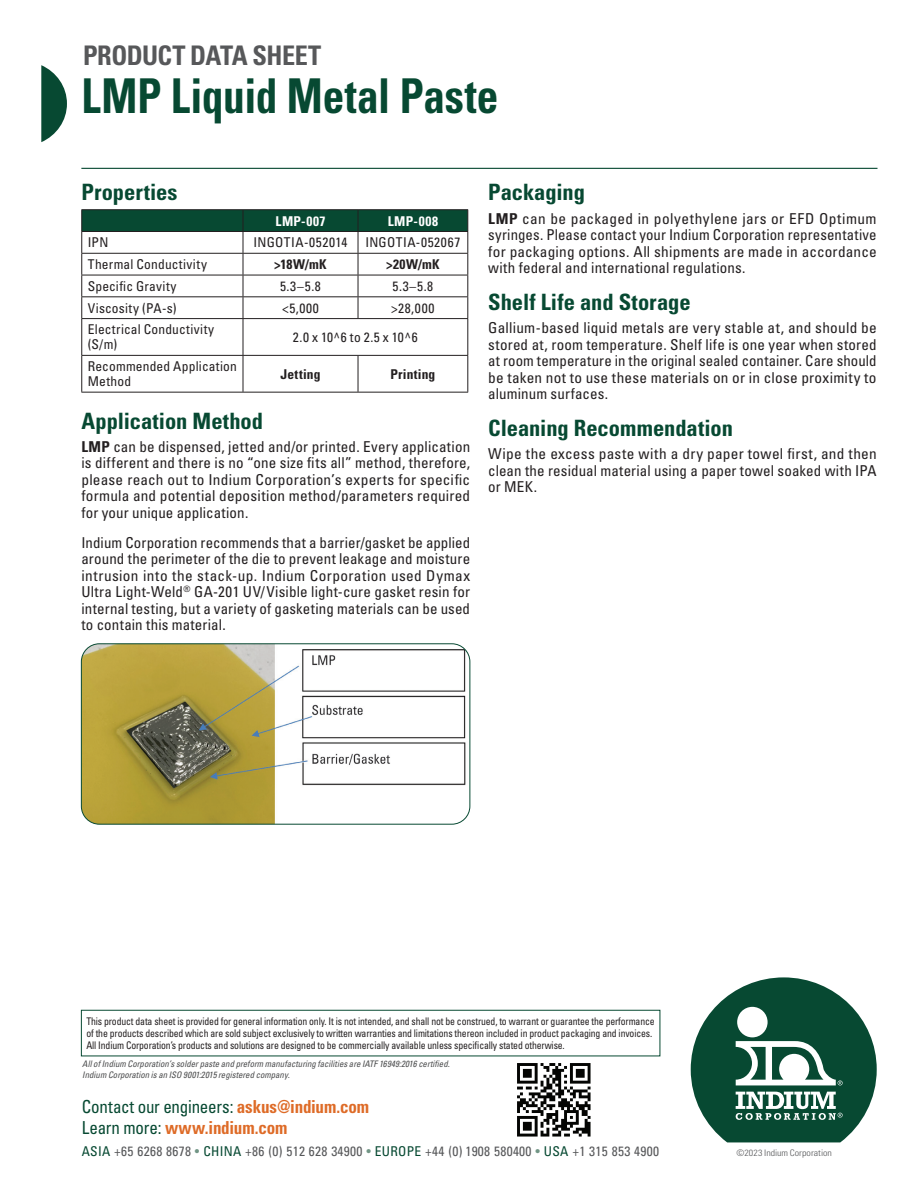
<style>
.page{position:relative;width:918px;height:1188px;background:#fff}
.page>*{position:absolute;margin:0;border:0;box-sizing:border-box;transform-origin:0 0}
.t1{font:700 condensed 48px "Univers LT Std";color:#074932;scale:.9 1}
.t2{font:700 condensed 27px "Univers LT Std";letter-spacing:-.02em;color:#57585a}
.t3{font:700 condensed 22.5px "Univers LT Std";color:#074932}
.t4{font:condensed 17.85px "Univers LT Std";letter-spacing:-.015em;color:#074932;scale:.95 1}
.t5{font:700 condensed 17.85px "Univers LT Std";letter-spacing:-.01em;color:#de6b27;scale:.95 1}
.t6{font:condensed 15px/16.5px "Univers LT Std";letter-spacing:.01em;color:#231f20;text-align:justify}
.t7{font:condensed 13.5px/15px "Univers LT Std";letter-spacing:.02em;color:#231f20}
.t8{font:condensed 13.5px "Univers LT Std";letter-spacing:.02em;color:#57585a}
.t9{font:700 condensed 13.5px "Univers LT Std";letter-spacing:.02em;color:#231f20}
.t10{font:700 condensed 13.5px "Univers LT Std";letter-spacing:.04em;color:#fff}
.t11{font:condensed 13.5px "Univers LT Std";letter-spacing:.04em;color:#231f20}
.t12{font:condensed 10.5px/12px "Univers LT Std";letter-spacing:-.015em;color:#231f20;scale:.93 1}
.t13{font:italic condensed 9px/10.5px "Univers LT Std";color:#4b4c4d}
.t14{font:300 condensed 9px "Univers LT Std";color:#57585a;scale:1.1 1}
.s1{font-weight:700}
.s2{font-weight:700;color:#de6b27}
.s3{font-weight:400;color:#074932}
.s4{color:#074932}
.s5{color:#719585}
</style>
<div class="page">
<svg style="left:691px;top:977px;width:186px;height:165px"></svg>
<div style="left:737px;top:1007px;width:31px;height:30px;background:#fff;border-radius:50%"></div>
<svg style="left:41px;top:65px;width:26px;height:77px"></svg>
<img style="left:517px;top:1063px;width:74px;height:74px">
<hr style="left:81px;top:168px;width:797px;height:1px;background:#074932">
<img style="left:81px;top:644px;width:389px;height:180px">
<div style="left:81px;top:643px;width:389px;height:182px;border:1px solid #074932;border-radius:18px"></div>
<hr style="left:81px;top:209px;width:162px;height:1px;background:#231f20">
<hr style="left:243px;top:209px;width:115px;height:1px;background:#231f20">
<hr style="left:358px;top:209px;width:110px;height:1px;background:#231f20">
<svg style="left:81px;top:210px;width:387px;height:108px"></svg>
<hr style="left:81px;top:318px;width:162px;height:1px;background:#231f20">
<hr style="left:81px;top:319px;width:1px;height:36px;background:#231f20">
<hr style="left:243px;top:318px;width:115px;height:1px;background:#231f20">
<hr style="left:243px;top:319px;width:1px;height:36px;background:#231f20">
<hr style="left:358px;top:318px;width:110px;height:1px;background:#231f20">
<hr style="left:467px;top:319px;width:1px;height:36px;background:#231f20">
<hr style="left:81px;top:355px;width:162px;height:1px;background:#231f20">
<hr style="left:81px;top:356px;width:1px;height:36px;background:#231f20">
<hr style="left:243px;top:355px;width:115px;height:1px;background:#231f20">
<hr style="left:243px;top:356px;width:1px;height:36px;background:#231f20">
<hr style="left:358px;top:355px;width:110px;height:1px;background:#231f20">
<hr style="left:358px;top:356px;width:1px;height:36px;background:#231f20">
<hr style="left:467px;top:356px;width:1px;height:36px;background:#231f20">
<hr style="left:81px;top:392px;width:162px;height:1px;background:#231f20">
<hr style="left:243px;top:392px;width:115px;height:1px;background:#231f20">
<hr style="left:358px;top:392px;width:110px;height:1px;background:#231f20">
<h2 class="t2" style="left:83px;top:39px;width:240px">PRODUCT DATA SHEET</h2>
<h1 class="t1" style="left:81px;top:66px;width:465px">LMP Liquid Metal Paste</h1>
<h3 class="t3" style="left:81px;top:178px;width:98px">Properties</h3>
<p class="t10" style="left:275px;top:212px;width:52px">LMP-007</p>
<p class="t10" style="left:388px;top:212px;width:52px">LMP-008</p>
<p class="t7" style="left:88px;top:235px;width:22px">IPN</p>
<p class="t7" style="left:254px;top:235px;width:95px">INGOTIA-052014</p>
<p class="t11" style="left:365px;top:234px;width:96px">INGOTIA-052067</p>
<p class="t7" style="left:88px;top:257px;width:121px">Thermal Conductivity</p>
<p class="t9" style="left:274px;top:256px;width:54px">&gt;18W/mK</p>
<p class="t9" style="left:386px;top:256px;width:55px">&gt;20W/mK</p>
<p class="t7" style="left:88px;top:278px;width:90px">Specific Gravity</p>
<p class="t7" style="left:280px;top:278px;width:42px">5.3–5.8</p>
<p class="t7" style="left:393px;top:278px;width:42px">5.3–5.8</p>
<p class="t7" style="left:88px;top:300px;width:90px">Viscosity (PA-s)</p>
<p class="t7" style="left:282px;top:300px;width:38px">&lt;5,000</p>
<p class="t7" style="left:391px;top:300px;width:45px">&gt;28,000</p>
<p class="t7" style="left:88px;top:322px;width:128px">Electrical Conductivity (S/m)</p>
<p class="t7" style="left:293px;top:329px;width:126px">2.0 x 10^6 to 2.5 x 10^6</p>
<p class="t7" style="left:88px;top:359px;width:151px">Recommended Application<br>Method</p>
<p class="t9" style="left:280px;top:366px;width:42px">Jetting</p>
<p class="t9" style="left:390px;top:366px;width:47px">Printing</p>
<h3 class="t3" style="left:81px;top:407px;width:183px">Application Method</h3>
<p class="t6" style="left:81px;top:438px;width:390px"><span class="s1">LMP</span> can be dispensed, jetted and/or printed. Every application is different and there is no “one size fits all” method, therefore, please reach out to Indium Corporation’s experts for specific formula and potential deposition method/parameters required for your unique application.</p>
<p class="t6" style="left:81px;top:534px;width:390px">Indium Corporation recommends that a barrier/gasket be applied around the perimeter of the die to prevent leakage and moisture intrusion into the stack-up. Indium Corporation used Dymax Ultra Light-Weld<sup>®</sup> GA-201 UV/Visible light-cure gasket resin for internal testing, but a variety of gasketing materials can be used to contain this material.</p>
<h3 class="t3" style="left:488px;top:178px;width:98px">Packaging</h3>
<p class="t6" style="left:488px;top:210px;width:390px"><span class="s1">LMP</span> can be packaged in polyethylene jars or EFD Optimum syringes. Please contact your Indium Corporation representative for packaging options. All shipments are made in accordance with federal and international regulations.</p>
<h3 class="t3" style="left:488px;top:288px;width:204px">Shelf Life and Storage</h3>
<p class="t6" style="left:488px;top:319px;width:390px">Gallium-based liquid metals are very stable at, and should be stored at, room temperature. Shelf life is one year when stored at room temperature in the original sealed container. Care should be taken not to use these materials on or in close proximity to aluminum surfaces.</p>
<h3 class="t3" style="left:488px;top:414px;width:246px">Cleaning Recommendation</h3>
<p class="t6" style="left:488px;top:445px;width:390px">Wipe the excess paste with a dry paper towel first, and then clean the residual material using a paper towel soaked with IPA or MEK.</p>
<p class="t12" style="left:86px;top:1015px;width:613px">This product data sheet is provided for general information only. It is not intended, and shall not be construed, to warrant or guarantee the performance of the products described which are sold subject exclusively to written warranties and limitations thereon included in product packaging and invoices.<br>All Indium Corporation’s products and solutions are designed to be commercially available unless specifically stated otherwise.</p>
<p class="t13" style="left:82px;top:1059px;width:369px">All of Indium Corporation’s solder paste and preform manufacturing facilities are IATF 16949:2016 certified.<br>Indium Corporation is an ISO 9001:2015 registered company.</p>
<p class="t4" style="left:82px;top:1095px;width:304px">Contact our engineers: <span class="s2">askus@indium.com</span></p>
<p class="t5" style="left:82px;top:1117px;width:218px"><span class="s3">Learn more:</span> www.indium.com</p>
<p class="t8" style="left:82px;top:1143px;width:579px"><span class="s4">ASIA</span> +65 6268 8678 <span class="s5">•</span> <span class="s4">CHINA</span> +86 (0) 512 628 34900 <span class="s5">•</span> <span class="s4">EUROPE</span> +44 (0) 1908 580400 <span class="s5">•</span> <span class="s4">USA</span> +1 315 853 4900</p>
<p class="t14" style="left:736px;top:1147px;width:88px">©2023 Indium Corporation</p>
</div>
